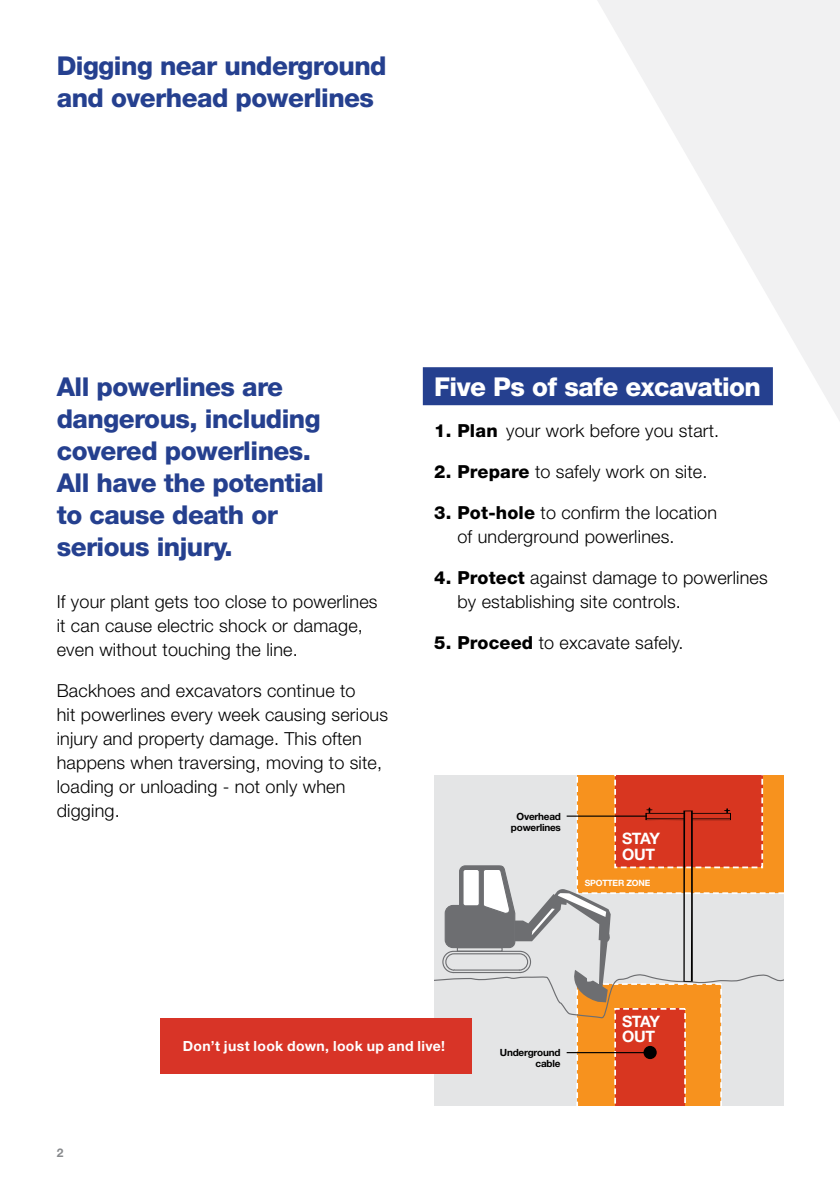
<style>
.page{position:relative;width:840px;height:1191px;background:#fff}
.page>*{position:absolute;margin:0;border:0;box-sizing:border-box;transform-origin:0 0}
.t1{font:800 26px/32px "Helvetica Neue LT Std";letter-spacing:-.02em;color:#25408f}
.t2{font:800 26px "Helvetica Neue LT Std";letter-spacing:-.02em;color:#fff}
.t3{font:300 18px/24px "Helvetica Neue LT Std";letter-spacing:.01em;color:#000}
.t4{font:700 15.8px/15.2px "Helvetica Neue LT Std";letter-spacing:-.02em;color:#fff}
.t5{font:700 14px "Helvetica Neue LT Std";letter-spacing:.025em;color:#fff}
.t6{font:700 12px "Helvetica Neue LT Std";color:#888a8d}
.t7{font:700 10px/10.8px "Helvetica Neue LT Std";letter-spacing:-.02em;color:#000;text-align:right}
.t8{font:700 8.6px "Helvetica Neue LT Std";letter-spacing:-.02em;color:#fff}
.s1{font-weight:800}
</style>
<div class="page">
<svg style="left:580px;top:0;width:259px;height:1106px"></svg>
<div style="left:422px;top:367px;width:350px;height:38px;background:#25408f"></div>
<svg style="left:434px;top:775px;width:348px;height:331px;background:#ddb098"></svg>
<hr style="left:566px;top:1052px;width:80px;height:1px;background:#000">
<hr style="left:566px;top:815px;width:80px;height:1px;background:#000">
<div style="left:160px;top:1018px;width:311px;height:55px;background:#d83427"></div>
<h1 class="t1" style="left:57px;top:50px;width:331px">Digging near underground and overhead powerlines</h1>
<h1 class="t1" style="left:57px;top:370px;width:268px">All powerlines are dangerous, including covered powerlines.<br>All have the potential to cause death or serious injury.</h1>
<p class="t3" style="left:57px;top:589px;width:322px">If your plant gets too close to powerlines it can cause electric shock or damage, even without touching the line.</p>
<p class="t3" style="left:57px;top:678px;width:332px">Backhoes and excavators continue to<br>hit powerlines every week causing serious injury and property damage. This often happens when traversing, moving to site, loading or unloading - not only when digging.</p>
<h1 class="t2" style="left:434px;top:371px;width:328px">Five Ps of safe excavation</h1>
<p class="t3" style="left:434px;top:418px;width:286px"><span class="s1">1. Plan</span> your work before you start.</p>
<p class="t3" style="left:434px;top:459px;width:275px"><span class="s1">2. Prepare</span> to safely work on site.</p>
<p class="t3" style="left:457px;top:500px;width:261px;text-indent:-23px"><span class="s1">3. Pot-hole</span> to confirm the location of underground powerlines.</p>
<p class="t3" style="left:457px;top:565px;width:312px;text-indent:-23px"><span class="s1">4. Protect</span> against damage to powerlines by establishing site controls.</p>
<p class="t3" style="left:434px;top:630px;width:250px"><span class="s1">5. Proceed</span> to excavate safely.</p>
<p class="t7" style="left:510px;top:811px;width:51px;text-align:center">Overhead powerlines</p>
<p class="t4" style="left:621px;top:830px;width:39px">STAY<br>OUT</p>
<p class="t8" style="left:584px;top:877px;width:67px">SPOTTER ZONE</p>
<p class="t6" style="left:57px;top:1145px;width:8px">2</p>
<p class="t5" style="left:183px;top:1037px;width:264px">Don’t just look down, look up and live!</p>
<p class="t7" style="left:499px;top:1047px;width:62px">Underground cable</p>
<p class="t4" style="left:621px;top:1013px;width:39px">STAY<br>OUT</p>
</div>
